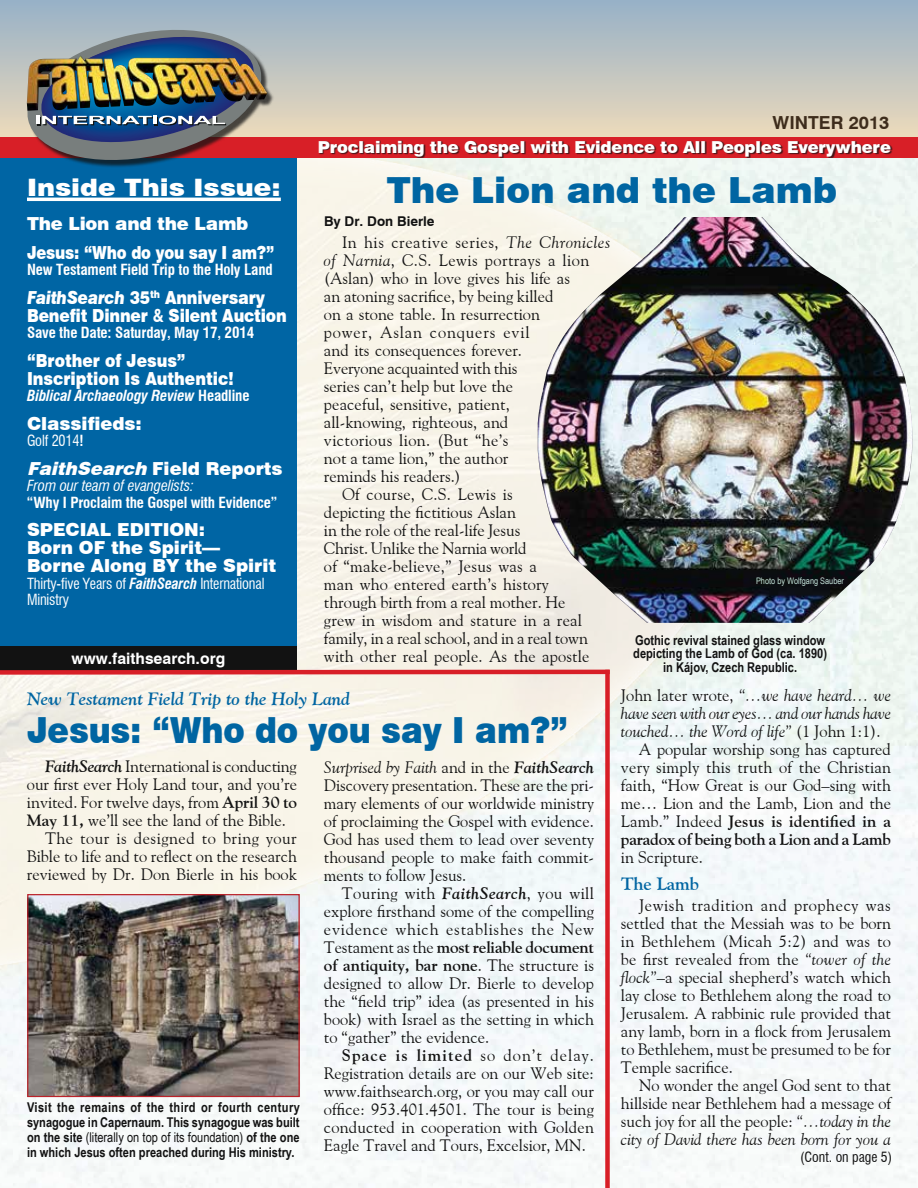
<style>
.page{position:relative;width:918px;height:1188px;background:#fff}
.page>*{position:absolute;margin:0;border:0;box-sizing:border-box;transform-origin:0 0}
.t1{font:900 36px "Swiss 721 BT";color:#0065a2;scale:.9 1}
.t2{font:900 36px "Swiss 721 BT";color:#0065a2}
.t3{font:900 24px "Swiss 721 BT";color:#fff;scale:1.1 1}
.t4{font:900 18px/18px "Swiss 721 BT";color:#fff}
.t5{font:900 18px/18px "Swiss 721 BT";color:#fff;scale:.87 1}
.t6{font:italic 700 18px "Goudy Old Style BT";color:#0065a2}
.t7{font:700 18px "Swiss 721 BT";color:#3e2d1c}
.t8{font:700 18px "Goudy Old Style BT";color:#0065a2}
.t9{font:16.5px/18px "Goudy Old Style BT";color:#121212;text-align:justify}
.t10{font:italic 16.5px "Goudy Old Style BT";letter-spacing:-.01em;color:#121212}
.t11{font:16.5px "Goudy Old Style BT";letter-spacing:.03em;color:#121212}
.t12{font:900 16.5px "Swiss 721 BT";letter-spacing:-.01em;color:#fff}
.t13{font:16.5px "Goudy Old Style BT";letter-spacing:.02em;color:#121212}
.t14{font:16.5px "Goudy Old Style BT";letter-spacing:.035em;color:#121212}
.t15{font:700 16.5px "Goudy Old Style BT";letter-spacing:.01em;color:#121212}
.t16{font:700 16.5px "Goudy Old Style BT";letter-spacing:-.01em;color:#121212}
.t17{font:16.5px "Goudy Old Style BT";letter-spacing:.05em;color:#121212}
.t18{font:700 15.75px "Swiss 721 BT";color:#fff}
.t19{font:700 condensed 15px "Swiss 721 BT";letter-spacing:-.01em;color:#fff}
.t20{font:condensed 15px/16.5px "Swiss 721 BT";letter-spacing:-.01em;color:#fff;scale:.95 1}
.t21{font:italic 700 condensed 15px "Swiss 721 BT";letter-spacing:-.01em;color:#fff}
.t22{font:italic condensed 15px "Swiss 721 BT";letter-spacing:-.01em;color:#fff}
.t23{font:condensed 13.8px "Swiss 721 BT";color:#121212}
.t24{font:700 13.5px/15px "Arial Narrow";color:#121212;text-align:justify}
.t25{font:700 13.5px "Swiss 721 BT";color:#121212}
.t26{font:9px "Arial Narrow";color:#c5e3da}
.s1{font-style:italic}
.s2{font-weight:700;font-style:italic}
.s3{font-weight:700}
.s4{font-style:normal}
.s5{font-weight:400}
</style>
<div class="page">
<svg style="left:0;top:0;width:918px;height:137px;background:#bec4c1"></svg>
<div style="left:0;top:157px;width:297px;height:504px;background:#0065a4"></div>
<div style="left:0;top:646px;width:297px;height:25px;background:#121212"></div>
<div style="left:0;top:137px;width:918px;height:21px;background:#d81f27"></div>
<div style="left:319px;top:141px;width:573px;height:17px;background:#121212;opacity:.75"></div>
<div style="left:28px;top:31px;width:247px;height:136px;background:#121212;opacity:.75"></div>
<img style="left:21px;top:21px;width:247px;height:146px">
<hr style="left:27px;top:198px;width:254px;height:3px;background:#fff">
<img style="left:29px;top:896px;width:269px;height:199px">
<div style="left:27px;top:894px;width:273px;height:203px;border:1px solid #bc2229"></div>
<img style="left:538px;top:217px;width:375px;height:406px">
<svg style="left:0;top:667px;width:614px;height:10px"></svg>
<div style="left:605px;top:670px;width:5px;height:518px;background:#d81f27"></div>
<p class="t7" style="left:773px;top:112px;width:118px">WINTER 2013</p>
<h2 class="t3" style="left:27px;top:173px;width:232px">Inside This Issue:</h2>
<p class="t12" style="left:318px;top:137px;width:575px">Proclaiming the Gospel with Evidence to All Peoples Everywhere</p>
<h1 class="t2" style="left:387px;top:168px;width:452px">The Lion and the Lamb</h1>
<p class="t25" style="left:324px;top:213px;width:112px">By Dr. Don Bierle</p>
<p class="t14" style="left:342px;top:232px;width:270px">In his creative series, <span class="s1">The Chronicles</span></p>
<p class="t11" style="left:324px;top:250px;width:267px"><span class="s1">of Narnia</span>, C.S. Lewis portrays a lion</p>
<p class="t9" style="left:324px;top:269px;width:248px">(Aslan) who in love gives his life as</p>
<p class="t9" style="left:324px;top:287px;width:231px">an atoning sacrifice, by being killed</p>
<p class="t9" style="left:324px;top:305px;width:218px">on a stone table. In resurrection</p>
<p class="t17" style="left:324px;top:322px;width:207px">power, Aslan conquers evil</p>
<p class="t9" style="left:324px;top:341px;width:200px">and its consequences forever.</p>
<p class="t9" style="left:324px;top:359px;width:195px">Everyone acquainted with this</p>
<p class="t9" style="left:324px;top:377px;width:190px">series can’t help but love the</p>
<p class="t9" style="left:324px;top:395px;width:187px">peaceful, sensitive, patient,</p>
<p class="t9" style="left:324px;top:413px;width:186px">all-knowing, righteous, and</p>
<p class="t13" style="left:324px;top:430px;width:186px">victorious lion. (But “he’s</p>
<p class="t9" style="left:324px;top:449px;width:186px">not a tame lion,” the author</p>
<p class="t9" style="left:324px;top:467px;width:138px">reminds his readers.)</p>
<p class="t13" style="left:342px;top:484px;width:172px">Of course, C.S. Lewis is</p>
<p class="t9" style="left:324px;top:503px;width:193px">depicting the fictitious Aslan</p>
<p class="t9" style="left:324px;top:521px;width:198px">in the role of the real-life Jesus</p>
<p class="t9" style="left:324px;top:539px;width:204px">Christ. Unlike the Narnia world</p>
<p class="t9" style="left:324px;top:557px;width:215px">of “make-believe,” Jesus was a</p>
<p class="t9" style="left:324px;top:575px;width:226px">man who entered earth’s history</p>
<p class="t9" style="left:324px;top:593px;width:243px">through birth from a real mother. He</p>
<p class="t9" style="left:324px;top:611px;width:260px">grew in wisdom and stature in a real</p>
<p class="t9" style="left:324px;top:629px;width:266px">family, in a real school, and in a real town</p>
<p class="t9" style="left:324px;top:647px;width:267px">with other real people. As the apostle</p>
<p class="t6" style="left:27px;top:688px;width:325px">New Testament Field Trip to the Holy Land</p>
<h1 class="t1" style="left:27px;top:708px;width:603px">Jesus: “Who do you say I am?”</h1>
<p class="t9" style="left:45px;top:757px;width:253px"><span class="s2">FaithSearch</span> International is conducting</p>
<p class="t9" style="left:27px;top:775px;width:271px">our first ever Holy Land tour, and you’re</p>
<p class="t9" style="left:27px;top:793px;width:271px">invited. For twelve days, from <span class="s3">April 30 to</span></p>
<p class="t9" style="left:27px;top:811px;width:260px"><span class="s3">May 11,</span> we’ll see the land of the Bible.</p>
<p class="t11" style="left:45px;top:829px;width:253px">The tour is designed to bring your</p>
<p class="t9" style="left:27px;top:847px;width:272px">Bible to life and to reflect on the research</p>
<p class="t9" style="left:27px;top:865px;width:271px">reviewed by Dr. Don Bierle in his book</p>
<p class="t4" style="left:27px;top:209px;width:249px;line-height:28.5px">The Lion and the Lamb<br>Jesus: “Who do you say I am?”</p>
<p class="t19" style="left:27px;top:261px;width:247px">New Testament Field Trip to the Holy Land</p>
<p class="t5" style="left:27px;top:288px;width:300px"><span class="s1">FaithSearch</span> 35<sup>th</sup> Anniversary<br>Benefit Dinner <span class="s3">&amp;</span> Silent Auction</p>
<p class="t19" style="left:27px;top:324px;width:229px">Save the Date: Saturday, May 17, 2014</p>
<p class="t5" style="left:27px;top:351px;width:240px">“Brother of Jesus”<br>Inscription Is Authentic!</p>
<p class="t21" style="left:27px;top:387px;width:224px">Biblical Archaeology Review <span class="s4">Headline</span></p>
<p class="t4" style="left:27px;top:414px;width:116px">Classifieds:</p>
<p class="t20" style="left:27px;top:432px;width:61px">Golf 2014<span class="s3">!</span></p>
<p class="t4" style="left:27px;top:459px;width:257px"><span class="s1">FaithSearch</span> Field Reports</p>
<p class="t22" style="left:27px;top:477px;width:168px">From our team of evangelists:</p>
<p class="t19" style="left:27px;top:493px;width:252px">“Why I Proclaim the Gospel with Evidence”</p>
<p class="t4" style="left:27px;top:520px;width:251px">SPECIAL EDITION:<br>Born OF the Spirit—<br>Borne Along BY the Spirit</p>
<p class="t20" style="left:27px;top:575px;width:252px">Thirty-five Years of <span class="s2">FaithSearch</span> International<br>Ministry</p>
<p class="t18" style="left:72px;top:649px;width:155px">www.faithsearch.org</p>
<p class="t9" style="left:324px;top:758px;width:272px"><span class="s1">Surprised by Faith</span> and in the <span class="s2">FaithSearch </span>Discovery presentation. These are the pri&shy;mary elements of our worldwide ministry of proclaiming the Gospel with evidence.<br>God has used them to lead over seventy thousand people to make faith commit&shy;ments to follow Jesus.</p>
<p class="t9" style="left:324px;top:884px;width:272px;text-indent:18px">Touring with <span class="s2">FaithSearch</span>, you will explore firsthand some of the compelling evidence which establishes the New Testament as the <span class="s3">most reliable document of antiquity, bar none</span>. The structure is designed to allow Dr. Bierle to develop the “field trip” idea (as presented in his book) with Israel as the setting in which to “gather” the evidence.</p>
<p class="t9" style="left:324px;top:1046px;width:272px;text-indent:18px"><span class="s3">Space is limited</span> so don’t delay.<br>Registration details are on our Web site: www.faithsearch.org, or you may call our office: 953.401.4501. The tour is being conducted in cooperation with Golden Eagle Travel and Tours, Excelsior, MN.</p>
<p class="t24" style="left:27px;top:1099px;width:274px">Visit the remains of the third or fourth century synagogue in Capernaum. This synagogue was built on the site <span class="s5">(literally on top of its foundation)</span> of the one in which Jesus often preached during His ministry.</p>
<p class="t26" style="left:756px;top:574px;width:90px">Photo by Wolfgang Sauber</p>
<p class="t24" style="left:633px;top:633px;width:195px;line-height:13.5px;text-align:center">Gothic revival stained glass window depicting the Lamb of God (ca. 1890) in Kájov, Czech Republic.</p>
<p class="t10" style="left:621px;top:685px;width:271px"><span class="s4">John later wrote,</span> “…we have heard… we</p>
<p class="t10" style="left:621px;top:703px;width:272px">have seen with our eyes… and our hands have</p>
<p class="t10" style="left:621px;top:721px;width:261px">touched… the Word of life” <span class="s4">(1 John 1:1).</span></p>
<p class="t9" style="left:639px;top:740px;width:253px">A popular worship song has captured</p>
<p class="t9" style="left:621px;top:758px;width:272px">very simply this truth of the Christian</p>
<p class="t9" style="left:621px;top:776px;width:271px">faith, “How Great is our God–sing with</p>
<p class="t9" style="left:621px;top:794px;width:272px">me… Lion and the Lamb, Lion and the</p>
<p class="t15" style="left:621px;top:811px;width:272px"><span class="s5">Lamb.” Indeed</span> Jesus is identified in a</p>
<p class="t16" style="left:621px;top:829px;width:272px">paradox of being both a Lion and a Lamb</p>
<p class="t9" style="left:621px;top:848px;width:84px">in Scripture.</p>
<p class="t8" style="left:621px;top:873px;width:80px">The Lamb</p>
<p class="t9" style="left:621px;top:896px;width:272px;text-indent:18px">Jewish tradition and prophecy was settled that the Messiah was to be born in Bethlehem (Micah 5:2) and was to be first revealed from the <span class="s1">“tower of the flock”</span>–a special shepherd’s watch which lay close to Bethlehem along the road to Jerusalem. A rabbinic rule provided that any lamb, born in a flock from Jerusalem to Bethlehem, must be presumed to be for Temple sacrifice.</p>
<p class="t9" style="left:621px;top:1076px;width:271px;text-indent:18px">No wonder the angel God sent to that hillside near Bethlehem had a message of such joy for all the people: <span class="s1">“…today in the city of David there has been born for you a</span></p>
<p class="t23" style="left:800px;top:1148px;width:94px">(Cont. on page 5)</p>
</div>
